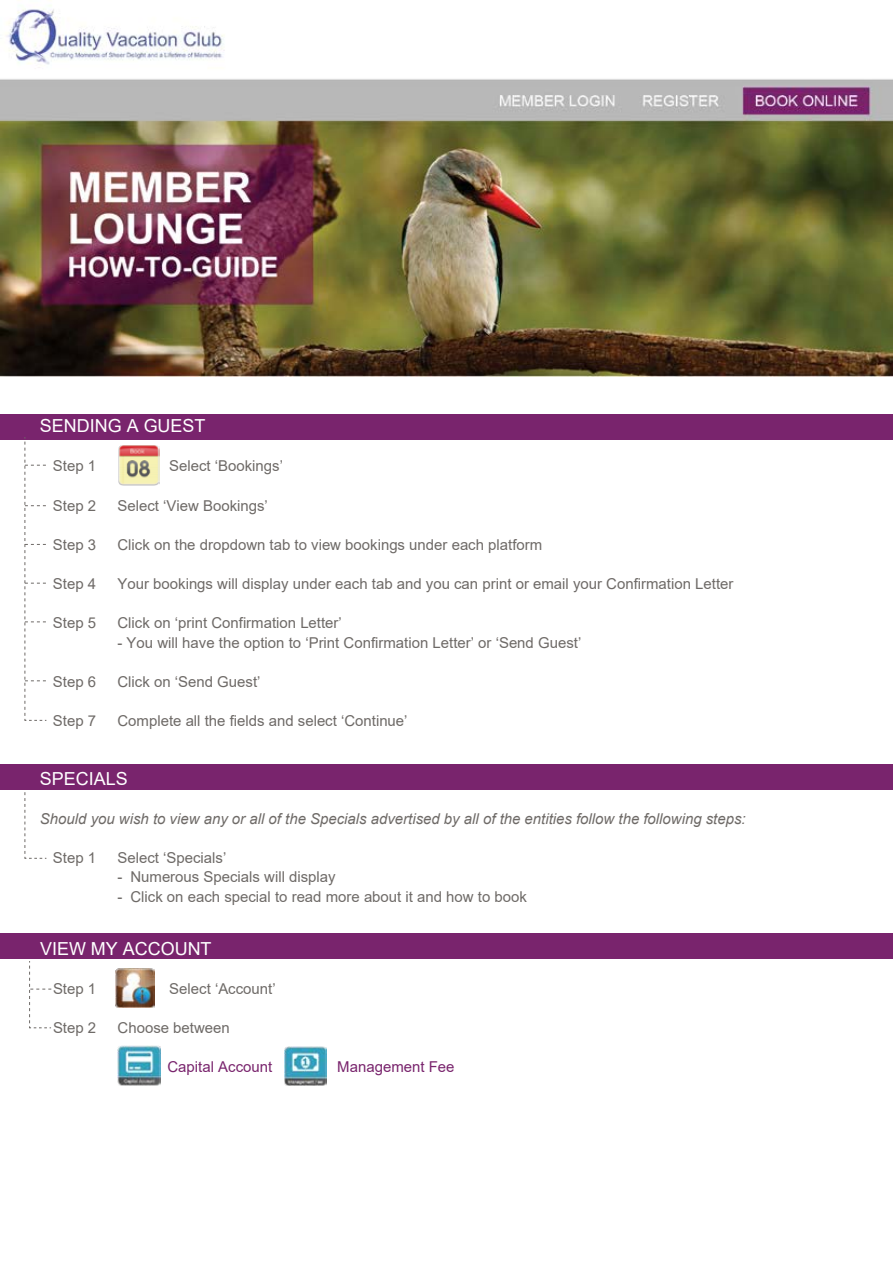
<style>
.page{position:relative;width:893px;height:1263px;background:#fff}
.page>*{position:absolute;margin:0;border:0;box-sizing:border-box;transform-origin:0 0}
.t1{font:18px "Arial";color:#fff}
.t2{font:15px "Arial";color:#6e6a67}
.t3{font:italic 15px "Arial";color:#6e6a67}
.t4{font:15px "Arial";color:#79246d}
</style>
<div class="page">
<svg style="left:24px;top:789px;width:22px;height:70px"></svg>
<div style="left:0;top:414px;width:893px;height:25px;background:#79246d"></div>
<div style="left:0;top:764px;width:893px;height:25px;background:#79246d"></div>
<div style="left:0;top:933px;width:893px;height:26px;background:#79246d"></div>
<img style="left:118px;top:445px;width:41px;height:41px">
<img style="left:284px;top:1046px;width:42px;height:39px">
<svg style="left:29px;top:961px;width:22px;height:67px"></svg>
<img style="left:116px;top:968px;width:39px;height:39px">
<img style="left:117px;top:1045px;width:43px;height:40px">
<svg style="left:24px;top:437px;width:22px;height:284px"></svg>
<img style="left:0;top:5px;width:893px;height:371px">
<p class="t1" style="left:40px;top:414px;width:167px">SENDING A GUEST</p>
<p class="t2" style="left:53px;top:456px;width:45px">Step 1</p>
<p class="t2" style="left:169px;top:456px;width:115px">Select ‘Bookings’</p>
<p class="t2" style="left:53px;top:495px;width:45px">Step 2</p>
<p class="t2" style="left:117px;top:495px;width:152px">Select ‘View Bookings’</p>
<p class="t2" style="left:53px;top:534px;width:45px">Step 3</p>
<p class="t2" style="left:117px;top:534px;width:426px">Click on the dropdown tab to view bookings under each platform</p>
<p class="t2" style="left:53px;top:573px;width:45px">Step 4</p>
<p class="t2" style="left:117px;top:573px;width:617px">Your bookings will display under each tab and you can print or email your Confirmation Letter</p>
<p class="t2" style="left:53px;top:612px;width:45px">Step 5</p>
<p class="t2" style="left:117px;top:612px;width:226px">Click on ‘print Confirmation Letter’</p>
<p class="t2" style="left:117px;top:632px;width:465px">- You will have the option to ‘Print Confirmation Letter’ or ‘Send Guest’</p>
<p class="t2" style="left:53px;top:671px;width:45px">Step 6</p>
<p class="t2" style="left:118px;top:671px;width:144px">Click on ‘Send Guest’</p>
<p class="t2" style="left:53px;top:710px;width:45px">Step 7</p>
<p class="t2" style="left:118px;top:710px;width:292px">Complete all the fields and select ‘Continue’</p>
<p class="t1" style="left:40px;top:766px;width:89px">SPECIALS</p>
<p class="t3" style="left:40px;top:809px;width:707px">Should you wish to view any or all of the Specials advertised by all of the entities follow the following steps:</p>
<p class="t2" style="left:53px;top:847px;width:45px">Step 1</p>
<p class="t2" style="left:117px;top:847px;width:110px">Select ‘Specials’</p>
<p class="t2" style="left:117px;top:867px;width:220px">- Numerous Specials will display</p>
<p class="t2" style="left:117px;top:886px;width:411px">- Click on each special to read more about it and how to book</p>
<p class="t1" style="left:40px;top:936px;width:173px">VIEW MY ACCOUNT</p>
<p class="t2" style="left:53px;top:978px;width:45px">Step 1</p>
<p class="t2" style="left:169px;top:978px;width:108px">Select ‘Account’</p>
<p class="t2" style="left:53px;top:1017px;width:45px">Step 2</p>
<p class="t2" style="left:118px;top:1017px;width:114px">Choose between</p>
<p class="t4" style="left:168px;top:1056px;width:106px">Capital Account</p>
<p class="t4" style="left:337px;top:1056px;width:119px">Management Fee</p>
</div>
